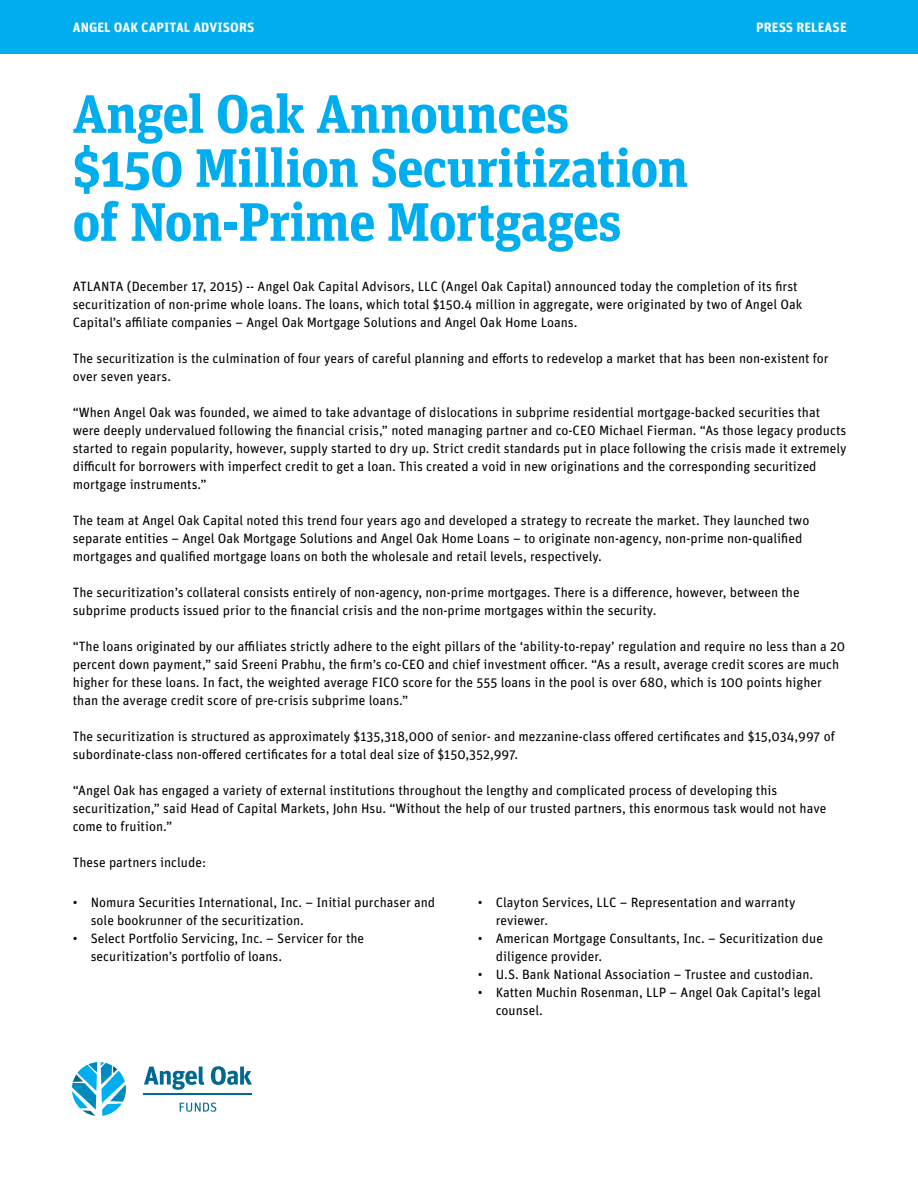
<style>
.page{position:relative;width:918px;height:1188px;background:#fff}
.page>*{position:absolute;margin:0;border:0;box-sizing:border-box;transform-origin:0 0}
.t1{font:700 54px/54px "Unit Slab OT";letter-spacing:-.015em;color:#00aeef}
.body_p{font:13.5px/18px "Unit OT";color:#000}
.t2{font:700 13.5px "Unit OT";letter-spacing:.01em;color:#fff}
</style>
<div class="page">
<div style="left:0;top:0;width:918px;height:54px;background:#00aeef"></div>
<svg style="left:180px;top:1102px;width:36px;height:10px"></svg>
<hr style="left:144px;top:1093px;width:108px;height:1px;background:#006991">
<svg style="left:144px;top:1067px;width:60px;height:23px"></svg>
<svg style="left:211px;top:1066px;width:41px;height:19px"></svg>
<svg style="left:72px;top:1062px;width:54px;height:54px"></svg>
<p class="t2" style="left:73px;top:19px;width:183px">ANGEL OAK CAPITAL ADVISORS</p>
<p class="t2" style="left:756px;top:19px;width:92px">PRESS RELEASE</p>
<p class="t1" style="left:73px;top:86px;width:617px">Angel Oak Announces $150 Million Securitization of Non-Prime Mortgages</p>
<p class="body_p" style="left:73px;top:277px;width:731px">ATLANTA (December 17, 2015) -- Angel Oak Capital Advisors, LLC (Angel Oak Capital) announced today the completion of its first securitization of non-prime whole loans. The loans, which total $150.4 million in aggregate, were originated by two of Angel Oak<br>Capital’s affiliate companies – Angel Oak Mortgage Solutions and Angel Oak Home Loans.</p>
<p class="body_p" style="left:73px;top:349px;width:757px">The securitization is the culmination of four years of careful planning and efforts to redevelop a market that has been non-existent for over seven years.</p>
<p class="body_p" style="left:73px;top:403px;width:775px">“When Angel Oak was founded, we aimed to take advantage of dislocations in subprime residential mortgage-backed securities that were deeply undervalued following the financial crisis,” noted managing partner and co-CEO Michael Fierman. “As those legacy products started to regain popularity, however, supply started to dry up. Strict credit standards put in place following the crisis made it extremely difficult for borrowers with imperfect credit to get a loan. This created a void in new originations and the corresponding securitized mortgage instruments.”</p>
<p class="body_p" style="left:73px;top:511px;width:738px">The team at Angel Oak Capital noted this trend four years ago and developed a strategy to recreate the market. They launched two separate entities – Angel Oak Mortgage Solutions and Angel Oak Home Loans – to originate non-agency, non-prime non-qualified mortgages and qualified mortgage loans on both the wholesale and retail levels, respectively.</p>
<p class="body_p" style="left:73px;top:583px;width:728px">The securitization’s collateral consists entirely of non-agency, non-prime mortgages. There is a difference, however, between the subprime products issued prior to the financial crisis and the non-prime mortgages within the security.</p>
<p class="body_p" style="left:73px;top:637px;width:774px">“The loans originated by our affiliates strictly adhere to the eight pillars of the ‘ability-to-repay’ regulation and require no less than a 20 percent down payment,” said Sreeni Prabhu, the firm’s co-CEO and chief investment officer. “As a result, average credit scores are much higher for these loans. In fact, the weighted average FICO score for the 555 loans in the pool is over 680, which is 100 points higher than the average credit score of pre-crisis subprime loans.”</p>
<p class="body_p" style="left:73px;top:727px;width:764px">The securitization is structured as approximately $135,318,000 of senior- and mezzanine-class offered certificates and $15,034,997 of subordinate-class non-offered certificates for a total deal size of $150,352,997.</p>
<p class="body_p" style="left:73px;top:781px;width:755px">“Angel Oak has engaged a variety of external institutions throughout the lengthy and complicated process of developing this securitization,” said Head of Capital Markets, John Hsu. “Without the help of our trusted partners, this enormous task would not have come to fruition.”</p>
<p class="body_p" style="left:73px;top:853px;width:135px">These partners include:</p>
<p class="body_p" style="left:91px;top:893px;width:346px;text-indent:-18px">• Nomura Securities International, Inc. – Initial purchaser and sole bookrunner of the securitization.</p>
<p class="body_p" style="left:91px;top:929px;width:275px;text-indent:-18px">• Select Portfolio Servicing, Inc. – Servicer for the securitization’s portfolio of loans.</p>
<p class="body_p" style="left:496px;top:893px;width:301px;text-indent:-18px">• Clayton Services, LLC – Representation and warranty reviewer.</p>
<p class="body_p" style="left:496px;top:929px;width:329px;text-indent:-18px">• American Mortgage Consultants, Inc. – Securitization due diligence provider.</p>
<p class="body_p" style="left:478px;top:965px;width:337px">• U.S. Bank National Association – Trustee and custodian.</p>
<p class="body_p" style="left:496px;top:983px;width:327px;text-indent:-18px">• Katten Muchin Rosenman, LLP – Angel Oak Capital’s legal counsel.</p>
</div>
